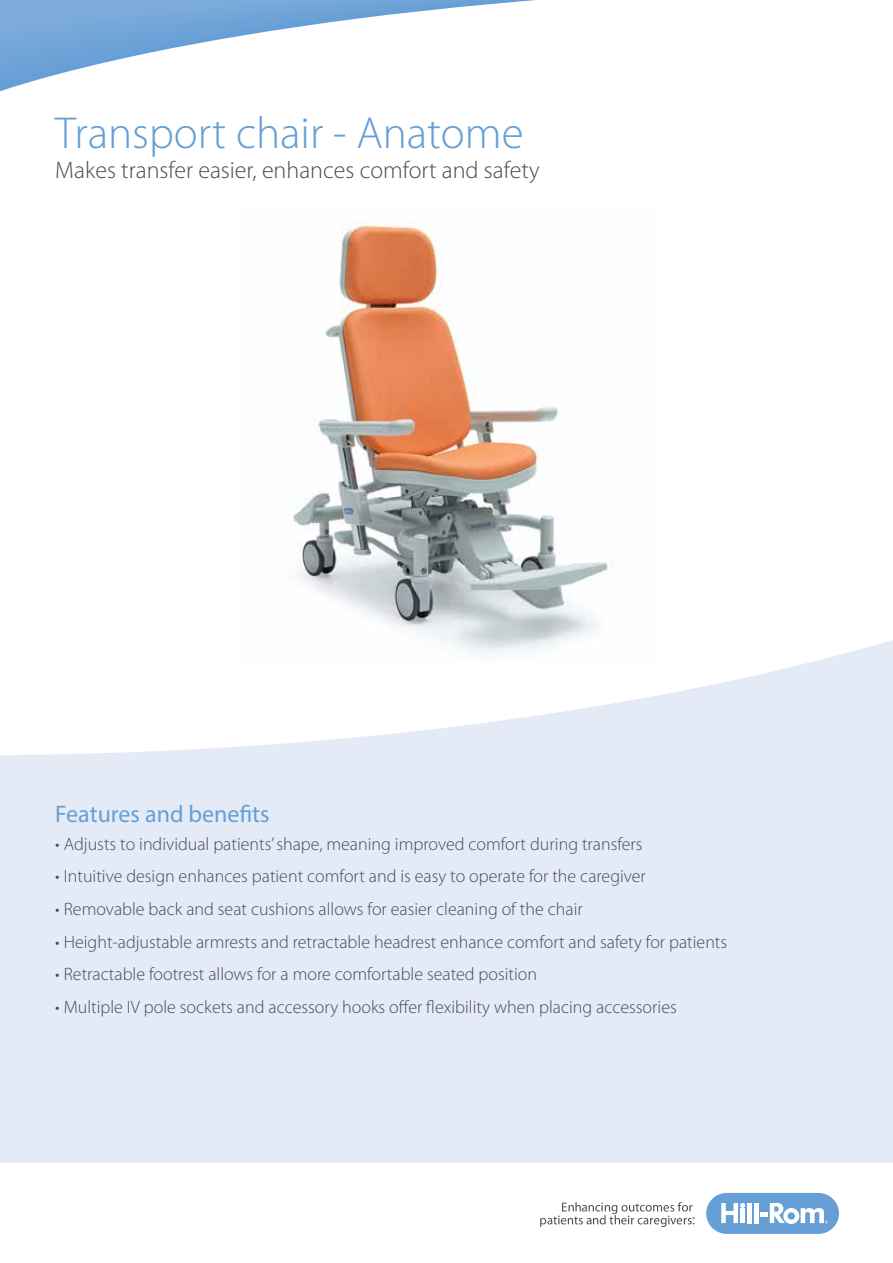
<style>
.page{position:relative;width:893px;height:1263px;background:#fff}
.page>*{position:absolute;margin:0;border:0;box-sizing:border-box;transform-origin:0 0}
.t1{font:300 45px "Myriad Pro";color:#669fd5}
.t2{font:300 24px "Myriad Pro";color:#474c55}
.t3{font:24px "Myriad Pro";color:#669fd5}
.t4{font:300 18px "Myriad Pro";color:#474c55}
</style>
<div class="page">
<div style="left:706px;top:1193px;width:133px;height:41px;background:#669fd5;border-radius:20px"></div>
<div style="left:747px;top:1203px;width:5px;height:20px;background:#fff"></div>
<div style="left:754px;top:1203px;width:5px;height:20px;background:#fff"></div>
<svg style="left:721px;top:1203px;width:24px;height:20px"></svg>
<svg style="left:760px;top:1203px;width:68px;height:21px"></svg>
<svg style="left:540px;top:1202px;width:155px;height:25px"></svg>
<svg style="left:0;top:0;width:535px;height:74px"></svg>
<img style="left:293px;top:220px;width:315px;height:384px">
<svg style="left:0;top:604px;width:893px;height:559px;fill:#e4ebf7"></svg>
<h1 class="t1" style="left:55px;top:108px;width:470px">Transport chair - Anatome</h1>
<h2 class="t2" style="left:55px;top:157px;width:486px">Makes transfer easier, enhances comfort and safety</h2>
<h2 class="t3" style="left:55px;top:799px;width:216px">Features and benefits</h2>
<p class="t4" style="left:55px;top:834px;width:589px">• Adjusts to individual patients’ shape, meaning improved comfort during transfers</p>
<p class="t4" style="left:55px;top:866px;width:592px">• Intuitive design enhances patient comfort and is easy to operate for the caregiver</p>
<p class="t4" style="left:55px;top:899px;width:529px">• Removable back and seat cushions allows for easier cleaning of the chair</p>
<p class="t4" style="left:55px;top:932px;width:673px">• Height-adjustable armrests and retractable headrest enhance comfort and safety for patients</p>
<p class="t4" style="left:55px;top:964px;width:483px">• Retractable footrest allows for a more comfortable seated position</p>
<p class="t4" style="left:55px;top:997px;width:623px">• Multiple IV pole sockets and accessory hooks offer flexibility when placing accessories</p>
</div>
